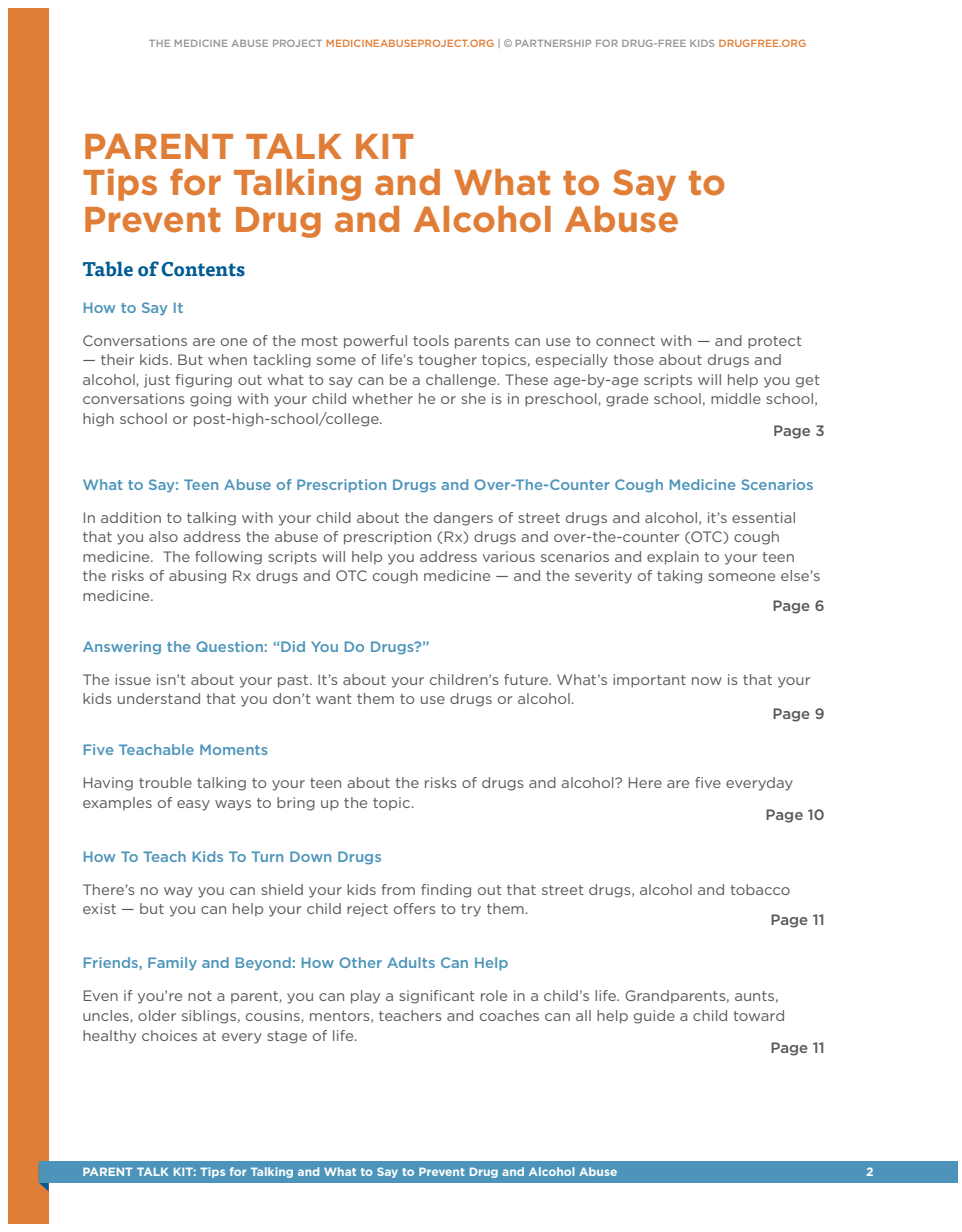
<style>
.page{position:relative;width:962px;height:1232px;background:#fff}
.page>*{position:absolute;margin:0;border:0;box-sizing:border-box;transform-origin:0 0}
.t1{font:700 36px/36px "Gotham";color:#e07e37}
.t2{font:700 19.5px "Tisa OT";color:#015a92}
.t3{font:15px/19.5px "Gotham";color:#57585a}
.t4{font:500 15px "Gotham";color:#4c94b9}
.t5{font:500 15px "Gotham";color:#57585a}
.t6{font:700 12px "Gotham";color:#fff}
.t7{font:500 10.5px "Gotham";color:#939598}
.s1{color:#e07e37}
.s2{font-family:"Arial";font-weight:400;color:#808285}
</style>
<div class="page">
<div style="left:8px;top:8px;width:41px;height:1215px;background:#e07e37"></div>
<svg style="left:39px;top:1182px;width:10px;height:9px"></svg>
<div style="left:39px;top:1160px;width:918px;height:22px;background:#4c94b9"></div>
<p class="t7" style="left:149px;top:37px;width:658px">THE MEDICINE ABUSE PROJECT <span class="s1">MEDICINEABUSEPROJECT.ORG</span> | <span class="s2">©</span> PARTNERSHIP FOR DRUG-FREE KIDS <span class="s1">DRUGFREE.ORG</span></p>
<h1 class="t1" style="left:82px;top:128px;width:645px">PARENT TALK KIT<br>Tips for Talking and What to Say to<br>Prevent Drug and Alcohol Abuse</h1>
<h2 class="t2" style="left:82px;top:256px;width:164px">Table of Contents</h2>
<p class="t4" style="left:82px;top:298px;width:103px">How to Say It</p>
<p class="t3" style="left:82px;top:330px;width:721px">Conversations are one of the most powerful tools parents can use to connect with — and protect</p>
<p class="t3" style="left:82px;top:349px;width:739px">— their kids. But when tackling some of life’s tougher topics, especially those about drugs and alcohol, just figuring out what to say can be a challenge. These age-by-age scripts will help you get conversations going with your child whether he or she is in preschool, grade school, middle school, high school or post-high-school/college.</p>
<p class="t5" style="left:772px;top:422px;width:53px">Page 3</p>
<p class="t4" style="left:82px;top:475px;width:732px">What to Say: Teen Abuse of Prescription Drugs and Over-The-Counter Cough Medicine Scenarios</p>
<p class="t3" style="left:82px;top:507px;width:739px">In addition to talking with your child about the dangers of street drugs and alcohol, it’s essential that you also address the abuse of prescription (Rx) drugs and over-the-counter (OTC) cough medicine. The following scripts will help you address various scenarios and explain to your teen the risks of abusing Rx drugs and OTC cough medicine — and the severity of taking someone else’s medicine.</p>
<p class="t4" style="left:82px;top:637px;width:348px">Answering the Question: “Did You Do Drugs?”</p>
<p class="t3" style="left:82px;top:669px;width:729px">The issue isn’t about your past. It’s about your children’s future. What’s important now is that your kids understand that you don’t want them to use drugs or alcohol.</p>
<p class="t4" style="left:82px;top:741px;width:187px">Five Teachable Moments</p>
<p class="t3" style="left:82px;top:772px;width:712px">Having trouble talking to your teen about the risks of drugs and alcohol? Here are five everyday examples of easy ways to bring up the topic.</p>
<p class="t5" style="left:772px;top:597px;width:54px">Page 6</p>
<p class="t5" style="left:772px;top:704px;width:54px">Page 9</p>
<p class="t5" style="left:765px;top:806px;width:61px">Page 10</p>
<p class="t4" style="left:82px;top:847px;width:301px">How To Teach Kids To Turn Down Drugs</p>
<p class="t3" style="left:82px;top:879px;width:709px">There’s no way you can shield your kids from finding out that street drugs, alcohol and tobacco exist — but you can help your child reject offers to try them.</p>
<p class="t5" style="left:770px;top:911px;width:56px">Page 11</p>
<p class="t4" style="left:82px;top:954px;width:427px">Friends, Family and Beyond: How Other Adults Can Help</p>
<p class="t3" style="left:82px;top:985px;width:704px">Even if you’re not a parent, you can play a significant role in a child’s life. Grandparents, aunts, uncles, older siblings, cousins, mentors, teachers and coaches can all help guide a child toward healthy choices at every stage of life.</p>
<p class="t5" style="left:770px;top:1038px;width:56px">Page 11</p>
<p class="t6" style="left:82px;top:1163px;width:536px">PARENT TALK KIT: Tips for Talking and What to Say to Prevent Drug and Alcohol Abuse</p>
<p class="t6" style="left:865px;top:1163px;width:9px">2</p>
</div>
